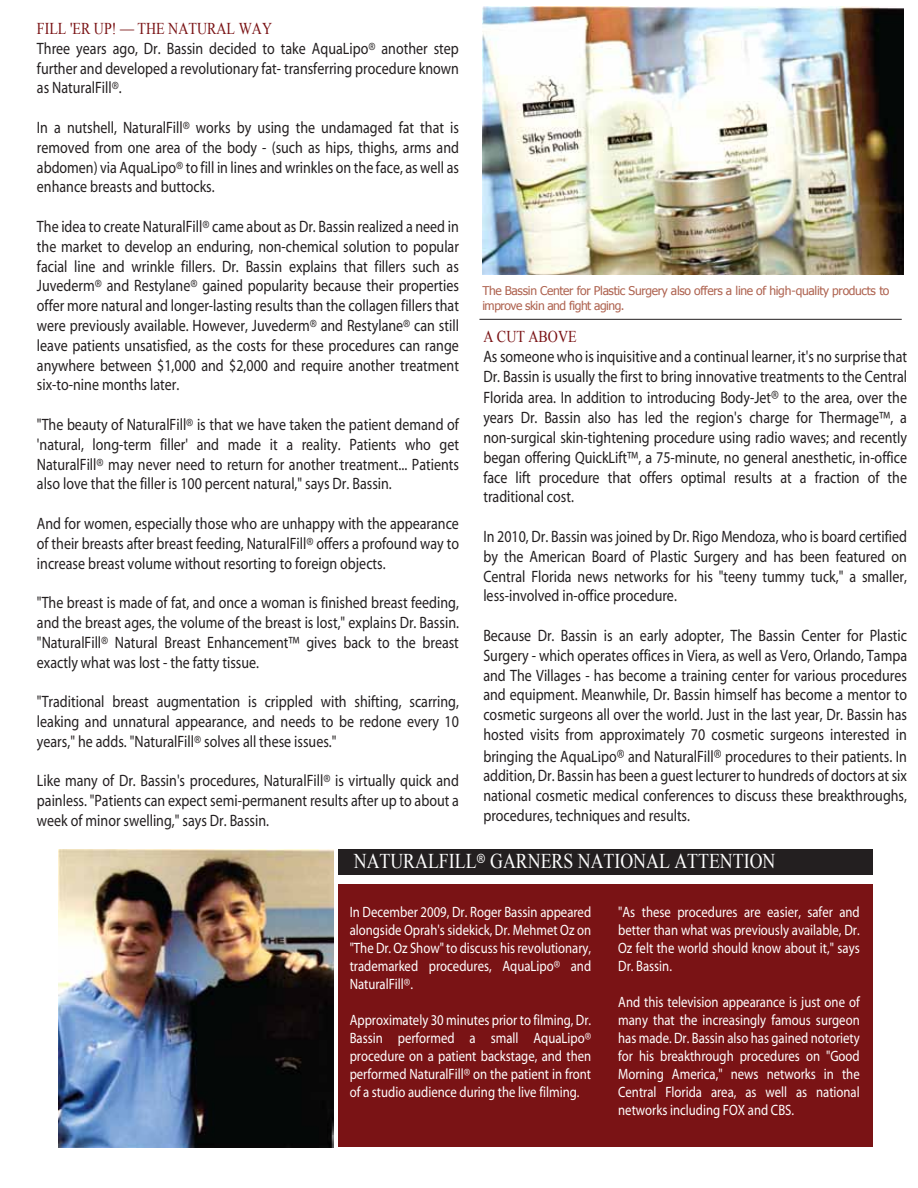
<style>
.page{position:relative;width:918px;height:1188px;background:#fff}
.page>*{position:absolute;margin:0;border:0;box-sizing:border-box;transform-origin:0 0}
.t1{font:21px "Times New Roman";color:#fff;scale:.85 1}
.t2{font:16.5px/19.8px "Myriad";color:#231f20;text-align:justify;scale:.85 1}
.t3{font:16.5px "Times New Roman";color:#7a1315;scale:.85 1}
.t4{font:15px/18px "Myriad";color:#fff;text-align:justify;scale:.85 1}
.t5{font:12px/14.4px "Tahoma";letter-spacing:-.035em;color:#ae624f}
.s1{font-size:18px}
.s2{font-family:"Myriad"}
</style>
<div class="page">
<img style="left:482px;top:7px;width:422px;height:268px">
<img style="left:59px;top:850px;width:274px;height:297px">
<div style="left:339px;top:884px;width:534px;height:263px;background:#7a1315"></div>
<div style="left:339px;top:850px;width:534px;height:25px;background:#231f20"></div>
<hr style="left:479px;top:319px;width:423px;height:1px;background:#231f20">
<p class="t3" style="left:37px;top:17px;width:278px">FILL 'ER UP! — THE NATURAL WAY</p>
<p class="t2" style="left:37px;top:39px;width:498px">Three years ago, Dr. Bassin decided to take AquaLipo® another step further and developed a revolutionary fat- transferring procedure known as NaturalFill®.</p>
<p class="t2" style="left:37px;top:118px;width:498px">In a nutshell, NaturalFill® works by using the undamaged fat that is removed from one area of the body - (such as hips, thighs, arms and abdomen) via AquaLipo® to fill in lines and wrinkles on the face, as well as enhance breasts and buttocks.</p>
<p class="t2" style="left:37px;top:217px;width:498px">The idea to create NaturalFill® came about as Dr. Bassin realized a need in the market to develop an enduring, non-chemical solution to popular facial line and wrinkle fillers. Dr. Bassin explains that fillers such as Juvederm® and Restylane® gained popularity because their properties offer more natural and longer-lasting results than the collagen fillers that were previously available. However, Juvederm® and Restylane® can still leave patients unsatisfied, as the costs for these procedures can range anywhere between $1,000 and $2,000 and require another treatment six-to-nine months later.</p>
<p class="t2" style="left:37px;top:415px;width:498px">"The beauty of NaturalFill® is that we have taken the patient demand of 'natural, long-term filler' and made it a reality. Patients who get NaturalFill® may never need to return for another treatment... Patients also love that the filler is 100 percent natural," says Dr. Bassin.</p>
<p class="t2" style="left:37px;top:514px;width:498px">And for women, especially those who are unhappy with the appearance of their breasts after breast feeding, NaturalFill® offers a profound way to increase breast volume without resorting to foreign objects.</p>
<p class="t2" style="left:37px;top:594px;width:498px">"The breast is made of fat, and once a woman is finished breast feeding, and the breast ages, the volume of the breast is lost," explains Dr. Bassin. "NaturalFill® Natural Breast Enhancement™ gives back to the breast exactly what was lost - the fatty tissue.</p>
<p class="t2" style="left:37px;top:693px;width:498px">"Traditional breast augmentation is crippled with shifting, scarring, leaking and unnatural appearance, and needs to be redone every 10 years," he adds. "NaturalFill® solves all these issues."</p>
<p class="t2" style="left:37px;top:772px;width:498px">Like many of Dr. Bassin's procedures, NaturalFill® is virtually quick and painless. "Patients can expect semi-permanent results after up to about a week of minor swelling," says Dr. Bassin.</p>
<p class="t5" style="left:482px;top:283px;width:409px">The Bassin Center for Plastic Surgery also offers a line of high-quality products to improve skin and fight aging.</p>
<p class="t3" style="left:483px;top:326px;width:111px">A CUT ABOVE</p>
<p class="t2" style="left:483px;top:347px;width:500px">As someone who is inquisitive and a continual learner, it's no surprise that<br>Dr. Bassin is usually the first to bring innovative treatments to the Central</p>
<p class="t2" style="left:483px;top:389px;width:500px">Florida area. In addition to introducing Body-Jet<span class="s1">®</span> to the area, over the years Dr. Bassin also has led the region's charge for Thermage™, a non-surgical skin-tightening procedure using radio waves; and recently began offering QuickLift™, a 75-minute, no general anesthetic, in-office face lift procedure that offers optimal results at a fraction of the traditional cost.</p>
<p class="t2" style="left:483px;top:527px;width:500px">In 2010, Dr. Bassin was joined by Dr. Rigo Mendoza, who is board certified by the American Board of Plastic Surgery and has been featured on Central Florida news networks for his "teeny tummy tuck," a smaller, less-involved in-office procedure.</p>
<p class="t2" style="left:483px;top:626px;width:500px">Because Dr. Bassin is an early adopter, The Bassin Center for Plastic Surgery - which operates offices in Viera, as well as Vero, Orlando, Tampa and The Villages - has become a training center for various procedures and equipment. Meanwhile, Dr. Bassin himself has become a mentor to cosmetic surgeons all over the world. Just in the last year, Dr. Bassin has hosted visits from approximately 70 cosmetic surgeons interested in</p>
<p class="t2" style="left:483px;top:747px;width:500px">bringing the AquaLipo<span class="s1">®</span> and NaturalFill<span class="s1">®</span> procedures to their patients. In addition, Dr. Bassin has been a guest lecturer to hundreds of doctors at six national cosmetic medical conferences to discuss these breakthroughs, procedures, techniques and results.</p>
<p class="t1" style="left:354px;top:847px;width:498px">NATURALFILL<span class="s2">®</span> GARNERS NATIONAL ATTENTION</p>
<p class="t4" style="left:350px;top:904px;width:286px">In December 2009, Dr. Roger Bassin appeared alongside Oprah's sidekick, Dr. Mehmet Oz on "The Dr. Oz Show" to discuss his revolutionary, trademarked procedures, AquaLipo® and NaturalFill®.</p>
<p class="t4" style="left:350px;top:1012px;width:286px">Approximately 30 minutes prior to filming, Dr.<br>Bassin performed a small AquaLipo® procedure on a patient backstage, and then performed NaturalFill® on the patient in front of a studio audience during the live filming.</p>
<p class="t4" style="left:618px;top:904px;width:286px">"As these procedures are easier, safer and better than what was previously available, Dr.<br>Oz felt the world should know about it," says Dr. Bassin.</p>
<p class="t4" style="left:618px;top:994px;width:286px">And this television appearance is just one of many that the increasingly famous surgeon has made. Dr. Bassin also has gained notoriety for his breakthrough procedures on "Good Morning America," news networks in the Central Florida area, as well as national networks including FOX and CBS.</p>
</div>
